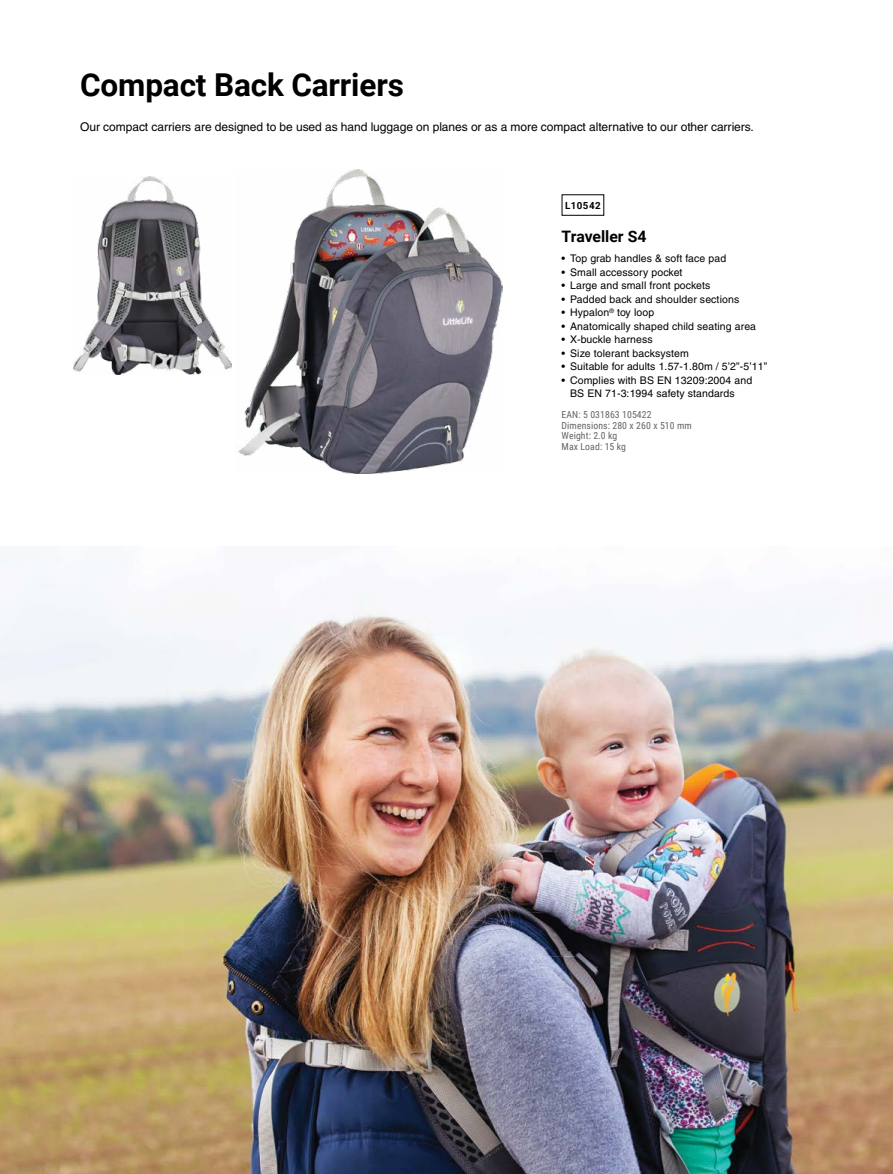
<style>
.page{position:relative;width:893px;height:1174px;background:#fff}
.page>*{position:absolute;margin:0;border:0;box-sizing:border-box;transform-origin:0 0}
.t1{font:700 31.5px "Roboto";letter-spacing:-.005em;color:#000}
.t2{font:700 15.75px "Roboto";color:#000}
.t3{font:12px "Helvetica";letter-spacing:-.005em;color:#000}
.t4{font:10.5px/13.5px "Helvetica";letter-spacing:.01em;color:#000}
.t5{font:9.75px/10.5px "Roboto Condensed";letter-spacing:.01em;color:#636466}
.t6{font:700 9.75px "Roboto";letter-spacing:.045em;color:#000}
</style>
<div class="page">
<img style="left:236px;top:169px;width:267px;height:304px">
<img style="left:73px;top:176px;width:159px;height:198px">
<div style="left:562px;top:194px;width:42px;height:22px;border:1px solid #000"></div>
<img style="left:0;top:546px;width:893px;height:628px">
<h1 class="t1" style="left:80px;top:63px;width:325px">Compact Back Carriers</h1>
<p class="t3" style="left:80px;top:120px;width:675px">Our compact carriers are designed to be used as hand luggage on planes or as a more compact alternative to our other carriers.</p>
<p class="t6" style="left:565px;top:198px;width:37px">L10542</p>
<h2 class="t2" style="left:562px;top:225px;width:86px">Traveller S4</h2>
<p class="t4" style="left:562px;top:252px;width:166px">• Top grab handles &amp; soft face pad</p>
<p class="t4" style="left:562px;top:265px;width:122px">• Small accessory pocket</p>
<p class="t4" style="left:562px;top:279px;width:150px">• Large and small front pockets</p>
<p class="t4" style="left:562px;top:292px;width:179px">• Padded back and shoulder sections</p>
<p class="t4" style="left:562px;top:306px;width:94px">• Hypalon<sup>®</sup> toy loop</p>
<p class="t4" style="left:562px;top:319px;width:196px">• Anatomically shaped child seating area</p>
<p class="t4" style="left:562px;top:333px;width:93px">• X-buckle harness</p>
<p class="t4" style="left:562px;top:346px;width:129px">• Size tolerant backsystem</p>
<p class="t4" style="left:562px;top:360px;width:207px">• Suitable for adults 1.57-1.80m / 5’2”-5’11”</p>
<p class="t4" style="left:570px;top:373px;width:184px;text-indent:-9px">• Complies with BS EN 13209:2004 and<br>BS EN 71-3:1994 safety standards</p>
<p class="t5" style="left:562px;top:409px;width:132px">EAN: 5 031863 105422<br>Dimensions: 280 x 260 x 510 mm<br>Weight: 2.0 kg<br>Max Load: 15 kg</p>
</div>
